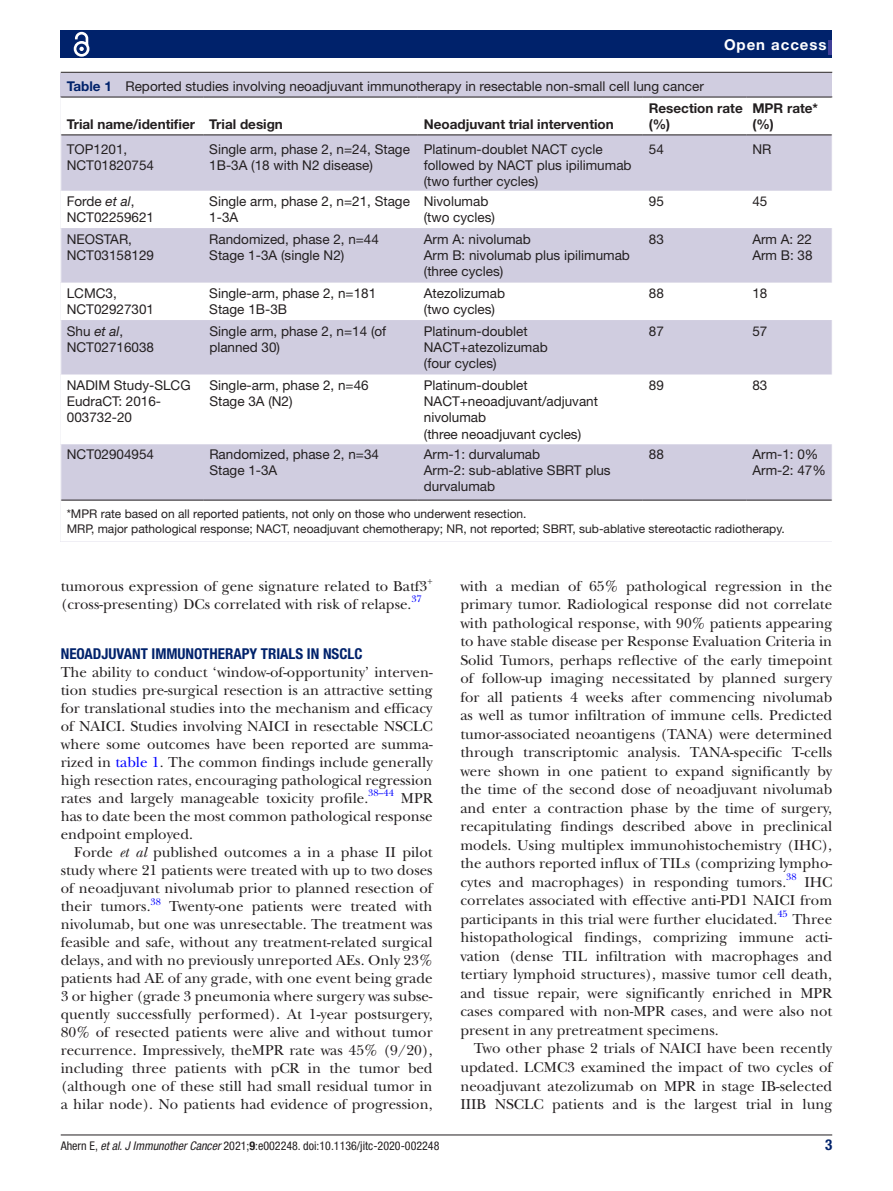
<style>
.page{position:relative;width:893px;height:1191px;background:#fff}
.page>*{position:absolute;margin:0;border:0;box-sizing:border-box;transform-origin:0 0}
.t1{font:15px/18.5px "New Baskerville";color:#231f20;text-align:justify}
.t2{font:700 condensed 15px "Helvetica Neue LT Std";color:#00226b}
.t3{font:700 15px "Helvetica Neue LT Std";letter-spacing:.065em;color:#fff}
.t4{font:13.5px/16.2px "Helvetica Neue LT Std";color:#231f20}
.t5{font:700 13.5px/16.2px "Helvetica Neue LT Std";color:#231f20}
.t6{font:12px/15px "Helvetica Neue LT Std";color:#231f20}
.t7{font:condensed 12px "Helvetica Neue LT Std";color:#231f20}
.t8{font:9.9px "New Baskerville";color:#00f}
.t9{font:9.9px "New Baskerville";color:#231f20}
.s1{font-weight:700;color:#00226b}
.s2{font-style:italic}
.s3{color:#00f}
.s4{font-weight:700}
</style>
<div class="page">
<hr style="left:61px;top:1134px;width:771px;height:1px;background:#231f20">
<div style="left:61px;top:31px;width:771px;height:27px;background:#00226b"></div>
<hr style="left:828px;top:40px;width:4px;height:15px;background:#414099">
<svg style="left:73px;top:31px;width:17px;height:26px"></svg>
<div style="left:61px;top:73px;width:771px;height:468px;background:#d0cde0"></div>
<hr style="left:61px;top:72px;width:771px;height:1px;background:#231f20">
<div style="left:61px;top:98px;width:771px;height:443px;background:#fff"></div>
<svg style="left:61px;top:135px;width:771px;height:365px"></svg>
<hr style="left:61px;top:97px;width:142px;height:1px;background:#231f20">
<hr style="left:61px;top:134px;width:142px;height:1px;background:#231f20">
<hr style="left:203px;top:97px;width:215px;height:1px;background:#231f20">
<hr style="left:203px;top:134px;width:215px;height:1px;background:#231f20">
<hr style="left:418px;top:97px;width:225px;height:1px;background:#231f20">
<hr style="left:418px;top:134px;width:225px;height:1px;background:#231f20">
<hr style="left:643px;top:97px;width:103px;height:1px;background:#231f20">
<hr style="left:643px;top:134px;width:103px;height:1px;background:#231f20">
<hr style="left:746px;top:97px;width:86px;height:1px;background:#231f20">
<hr style="left:746px;top:134px;width:86px;height:1px;background:#231f20">
<hr style="left:203px;top:500px;width:215px;height:1px;background:#231f20">
<hr style="left:418px;top:500px;width:225px;height:1px;background:#231f20">
<hr style="left:643px;top:500px;width:103px;height:1px;background:#231f20">
<hr style="left:746px;top:500px;width:86px;height:1px;background:#231f20">
<hr style="left:61px;top:500px;width:142px;height:1px;background:#231f20">
<hr style="left:67px;top:517px;width:765px;height:1px;background:#fff">
<hr style="left:67px;top:532px;width:765px;height:1px;background:#fff">
<p class="t3" style="left:724px;top:35px;width:104px">Open access</p>
<p class="t4" style="left:67px;top:78px;width:639px"><span class="s1">Table 1</span> Reported studies involving neoadjuvant immunotherapy in resectable non-small cell lung cancer</p>
<p class="t5" style="left:67px;top:116px;width:218px">Trial name/identifier Trial design</p>
<p class="t5" style="left:424px;top:116px;width:192px">Neoadjuvant trial intervention</p>
<p class="t5" style="left:649px;top:99px;width:95px">Resection rate (%)</p>
<p class="t5" style="left:752px;top:99px;width:67px">MPR rate* (%)</p>
<p class="t4" style="left:67px;top:140px;width:89px">TOP1201,<br>NCT01820754</p>
<p class="t4" style="left:209px;top:140px;width:202px">Single arm, phase 2, n=24, Stage<br>1B-3A (18 with N2 disease)</p>
<p class="t4" style="left:424px;top:140px;width:209px">Platinum-doublet NACT cycle followed by NACT plus ipilimumab (two further cycles)</p>
<p class="t4" style="left:649px;top:140px;width:17px">54</p>
<p class="t4" style="left:752px;top:140px;width:20px">NR</p>
<p class="t4" style="left:67px;top:193px;width:89px">Forde <span class="s2">et al</span>,<br>NCT02259621</p>
<p class="t4" style="left:209px;top:193px;width:202px">Single arm, phase 2, n=21, Stage<br>1-3A</p>
<p class="t4" style="left:424px;top:193px;width:73px">Nivolumab (two cycles)</p>
<p class="t4" style="left:649px;top:193px;width:17px">95</p>
<p class="t4" style="left:752px;top:193px;width:17px">45</p>
<p class="t4" style="left:67px;top:231px;width:89px">NEOSTAR,<br>NCT03158129</p>
<p class="t4" style="left:209px;top:231px;width:171px">Randomized, phase 2, n=44<br>Stage 1-3A (single N2)</p>
<p class="t4" style="left:424px;top:231px;width:208px">Arm A: nivolumab<br>Arm B: nivolumab plus ipilimumab (three cycles)</p>
<p class="t4" style="left:649px;top:231px;width:17px">83</p>
<p class="t4" style="left:752px;top:231px;width:62px">Arm A: 22<br>Arm B: 38</p>
<p class="t4" style="left:67px;top:285px;width:89px">LCMC3,<br>NCT02927301</p>
<p class="t4" style="left:209px;top:285px;width:168px">Single-arm, phase 2, n=181<br>Stage 1B-3B</p>
<p class="t4" style="left:424px;top:285px;width:83px">Atezolizumab (two cycles)</p>
<p class="t4" style="left:649px;top:285px;width:17px">88</p>
<p class="t4" style="left:752px;top:285px;width:17px">18</p>
<p class="t4" style="left:67px;top:323px;width:89px">Shu <span class="s2">et al</span>,<br>NCT02716038</p>
<p class="t4" style="left:209px;top:323px;width:178px">Single arm, phase 2, n=14 (of planned 30)</p>
<p class="t4" style="left:424px;top:323px;width:125px">Platinum-doublet<br>NACT+atezolizumab (four cycles)</p>
<p class="t4" style="left:649px;top:323px;width:17px">87</p>
<p class="t4" style="left:752px;top:323px;width:17px">57</p>
<p class="t4" style="left:67px;top:377px;width:125px">NADIM Study-SLCG<br>EudraCT: 2016-<br>003732-20</p>
<p class="t4" style="left:209px;top:377px;width:161px">Single-arm, phase 2, n=46<br>Stage 3A (N2)</p>
<p class="t4" style="left:424px;top:377px;width:176px">Platinum-doublet<br>NACT+neoadjuvant/adjuvant nivolumab<br>(three neoadjuvant cycles)</p>
<p class="t4" style="left:649px;top:377px;width:17px">89</p>
<p class="t4" style="left:752px;top:377px;width:17px">83</p>
<p class="t4" style="left:67px;top:445px;width:89px">NCT02904954</p>
<p class="t4" style="left:209px;top:445px;width:171px">Randomized, phase 2, n=34<br>Stage 1-3A</p>
<p class="t4" style="left:424px;top:445px;width:188px">Arm-1: durvalumab<br>Arm-2: sub-ablative SBRT plus durvalumab</p>
<p class="t4" style="left:649px;top:445px;width:17px">88</p>
<p class="t4" style="left:752px;top:445px;width:75px">Arm-1: 0%<br>Arm-2: 47%</p>
<p class="t6" style="left:67px;top:506px;width:719px">*MPR rate based on all reported patients, not only on those who underwent resection.<br>MRP, major pathological response; NACT, neoadjuvant chemotherapy; NR, not reported; SBRT, sub-ablative stereotactic radiotherapy.</p>
<p class="t1" style="left:61px;top:576px;width:368px">tumorous expression of gene signature related to Batf3</p>
<p class="t9" style="left:427px;top:575px;width:7px">+</p>
<p class="t1" style="left:61px;top:594px;width:352px">(cross-presenting) DCs correlated with risk of relapse.</p>
<p class="t8" style="left:411px;top:593px;width:12px">37</p>
<p class="t2" style="left:61px;top:645px;width:303px">NEOADJUVANT IMMUNOTHERAPY TRIALS IN NSCLC</p>
<p class="t1" style="left:61px;top:663px;width:373px;line-height:18px">The ability to conduct ‘window-of-opportunity’ interven&shy;tion studies pre-surgical resection is an attractive setting for translational studies into the mechanism and efficacy of NAICI. Studies involving NAICI in resectable NSCLC where some outcomes have been reported are summa&shy;rized in <span class="s3">table 1</span>. The common findings include generally high resection rates, encouraging pathological regression rates and largely manageable toxicity profile.</p>
<p class="t8" style="left:368px;top:787px;width:27px">38–44</p>
<p class="t1" style="left:61px;top:789px;width:373px;line-height:18px;text-indent:340px">MPR has to date been the most common pathological response endpoint employed.</p>
<p class="t1" style="left:61px;top:843px;width:373px;line-height:18px;text-indent:14px">Forde <span class="s2">et al</span> published outcomes a in a phase II pilot study where 21 patients were treated with up to two doses of neoadjuvant nivolumab prior to planned resection of their tumors.</p>
<p class="t8" style="left:151px;top:895px;width:12px">38</p>
<p class="t1" style="left:61px;top:897px;width:373px;line-height:18px;text-indent:108px">Twenty-one patients were treated with nivolumab, but one was unresectable. The treatment was feasible and safe, without any treatment-related surgical delays, and with no previously unreported AEs. Only 23% patients had AE of any grade, with one event being grade 3 or higher (grade 3 pneumonia where surgery was subse&shy;quently successfully performed). At 1-year postsurgery, 80% of resected patients were alive and without tumor recurrence. Impressively, theMPR rate was 45% (9/20), including three patients with pCR in the tumor bed (although one of these still had small residual tumor in a hilar node). No patients had evidence of progression,</p>
<p class="t1" style="left:460px;top:576px;width:373px">with a median of 65% pathological regression in the primary tumor. Radiological response did not correlate with pathological response, with 90% patients appearing to have stable disease per Response Evaluation Criteria in Solid Tumors, perhaps reflective of the early timepoint of follow-up imaging necessitated by planned surgery for all patients 4 weeks after commencing nivolumab as well as tumor infiltration of immune cells. Predicted tumor-associated neoantigens (TANA) were determined through transcriptomic analysis. TANA-specific T-cells were shown in one patient to expand significantly by the time of the second dose of neoadjuvant nivolumab and enter a contraction phase by the time of surgery, recapitulating findings described above in preclinical models. Using multiplex immunohistochemistry (IHC), the authors reported influx of TILs (comprizing lympho&shy;cytes and macrophages) in responding tumors.<sup>38</sup></p>
<p class="t1" style="left:460px;top:873px;width:373px;text-indent:344px">IHC correlates associated with effective anti-PD1 NAICI from participants in this trial were further elucidated.</p>
<p class="t8" style="left:777px;top:908px;width:12px">45</p>
<p class="t1" style="left:460px;top:910px;width:373px;text-indent:332px">Three histopathological findings, comprizing immune acti&shy;vation (dense TIL infiltration with macrophages and tertiary lymphoid structures), massive tumor cell death, and tissue repair, were significantly enriched in MPR cases compared with non-MPR cases, and were also not present in any pretreatment specimens.</p>
<p class="t1" style="left:460px;top:1039px;width:373px;text-indent:14px">Two other phase 2 trials of NAICI have been recently updated. LCMC3 examined the impact of two cycles of neoadjuvant atezolizumab on MPR in stage IB-selected IIIB NSCLC patients and is the largest trial in lung</p>
<p class="t7" style="left:61px;top:1138px;width:380px">Ahern E, <span class="s2">et al</span>. <span class="s2">J Immunother Cancer</span> 2021;<span class="s4">9</span>:e002248. doi:10.1136/jitc-2020-002248</p>
<p class="t2" style="left:825px;top:1135px;width:9px">3</p>
</div>
